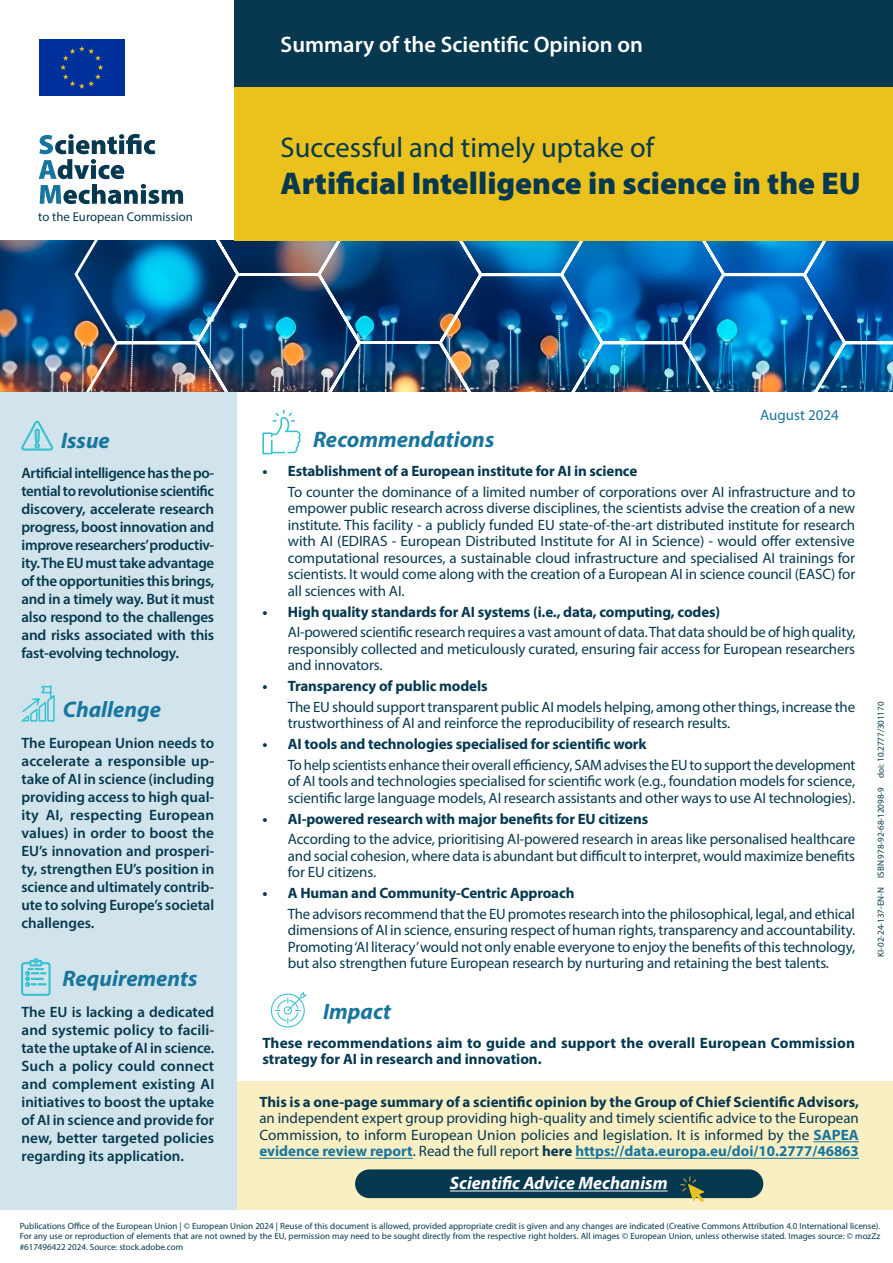
<style>
.page{position:relative;width:893px;height:1263px;background:#fff}
.page>*{position:absolute;margin:0;border:0;box-sizing:border-box;transform-origin:0 0}
.t1{font:900 31.5px "Myriad Pro";color:#06394f}
.t2{font:28.5px "Myriad Pro";color:#06394f}
.highlight{font:italic 700 22.5px "Myriad Pro";color:#18759e}
.t3{font:600 22.5px "Myriad Pro";color:#fff}
.highlight-2{font:italic 700 18px "Myriad Pro";color:#fff}
.no_bullet{font:15px/16.5px "Myriad Pro";letter-spacing:-.01em;color:#06394f;text-align:justify}
.Highlight_small{font:600 15px/18px "Myriad Pro";letter-spacing:-.005em;color:#06394f;text-align:justify}
.Body_text{font:700 15px/16.5px "Myriad Pro";letter-spacing:-.01em;color:#06394f}
.t4{font:15px "Myriad Pro";color:#18759e}
.t5{font:12.75px "Myriad Pro";color:#06394f}
.t6{font:9px/10.5px "Myriad Pro";color:#06394f;text-align:justify}
.s1{font-weight:700}
.s2{font-weight:700;color:#18759e}
</style>
<div class="page">
<img style="left:0;top:178px;width:893px;height:277px">
<div style="left:39px;top:39px;width:86px;height:57px;background:#00309c"></div>
<svg style="left:60px;top:46px;width:43px;height:43px"></svg>
<svg style="left:39px;top:134px;width:144px;height:70px"></svg>
<div style="left:234px;top:0;width:659px;height:87px;background:#08384f"></div>
<div style="left:234px;top:87px;width:659px;height:153px;background:#eac11d"></div>
<div style="left:0;top:391px;width:237px;height:819px;background:#d1e3eb"></div>
<div style="left:237px;top:1081px;width:656px;height:129px;background:#faefc3"></div>
<div style="left:355px;top:1169px;width:408px;height:29px;background:#06394f;border-radius:14px"></div>
<hr style="left:450px;top:1190px;width:218px;height:1px;background:#fff">
<svg style="left:21px;top:420px;width:32px;height:31px"></svg>
<svg style="left:21px;top:685px;width:34px;height:37px"></svg>
<svg style="left:21px;top:958px;width:29px;height:37px"></svg>
<svg style="left:262px;top:410px;width:40px;height:44px"></svg>
<svg style="left:271px;top:992px;width:35px;height:35px"></svg>
<hr style="left:813px;top:1141px;width:46px;height:1px;background:#18759e">
<hr style="left:259px;top:1158px;width:154px;height:1px;background:#18759e">
<hr style="left:575px;top:1158px;width:284px;height:1px;background:#18759e">
<svg style="left:680px;top:1176px;width:24px;height:26px"></svg>
<h3 class="t3" style="left:281px;top:30px;width:364px">Summary of the Scientific Opinion on</h3>
<p class="t5" style="left:38px;top:209px;width:156px">to the European Commission</p>
<h2 class="t2" style="left:281px;top:130px;width:375px">Successful and timely uptake of</h2>
<h2 class="t1" style="left:281px;top:163px;width:582px">Artificial Intelligence in science in the EU</h2>
<p class="highlight" style="left:61px;top:425px;width:50px">Issue</p>
<p class="Highlight_small" style="left:22px;top:464px;width:194px">Artificial intelligence has the po&shy;tential to revolutionise scientific discovery, accelerate research progress, boost innovation and improve researchers’productiv&shy;ity. The EU must take advantage of the opportunities this brings, and in a timely way. But it must also respond to the challenges and risks associated with this fast-evolving technology.</p>
<p class="highlight" style="left:63px;top:695px;width:99px">Challenge</p>
<p class="Highlight_small" style="left:22px;top:733px;width:194px">The European Union needs to accelerate a responsible up&shy;take of AI in science (including providing access to high qual&shy;ity AI, respecting European values) in order to boost the EU’s innovation and prosperi&shy;ty, strengthen EU’s position in science and ultimately contrib&shy;ute to solving Europe’s societal challenges.</p>
<p class="highlight" style="left:63px;top:964px;width:136px">Requirements</p>
<p class="Highlight_small" style="left:22px;top:1002px;width:194px">The EU is lacking a dedicated and systemic policy to facili&shy;tate the uptake of AI in science.<br>Such a policy could connect and complement existing AI initiatives to boost the uptake of AI in science and provide for new, better targeted policies regarding its application.</p>
<h2 class="t4" style="left:760px;top:406px;width:80px">August 2024</h2>
<p class="highlight" style="left:313px;top:425px;width:183px">Recommendations</p>
<p class="Body_text" style="left:262px;top:462px;width:376px">• Establishment of a European institute for AI in science</p>
<p class="no_bullet" style="left:288px;top:483px;width:569px">To counter the dominance of a limited number of corporations over AI infrastructure and to empower public research across diverse disciplines, the scientists advise the creation of a new institute. This facility - a publicly funded EU state-of-the-art distributed institute for research with AI (EDIRAS - European Distributed Institute for AI in Science) - would offer extensive computational resources, a sustainable cloud infrastructure and specialised AI trainings for scientists. It would come along with the creation of a European AI in science council (EASC) for all sciences with AI.</p>
<p class="Body_text" style="left:262px;top:603px;width:459px">• High quality standards for AI systems (i.e., data, computing, codes)</p>
<p class="no_bullet" style="left:288px;top:624px;width:569px">AI-powered scientific research requires a vast amount of data. That data should be of high quality, responsibly collected and meticulously curated, ensuring fair access for European researchers and innovators.</p>
<p class="Body_text" style="left:262px;top:677px;width:227px">• Transparency of public models</p>
<p class="no_bullet" style="left:288px;top:698px;width:569px">The EU should support transparent public AI models helping, among other things, increase the trustworthiness of AI and reinforce the reproducibility of research results.</p>
<p class="Body_text" style="left:262px;top:735px;width:386px">• AI tools and technologies specialised for scientific work</p>
<p class="no_bullet" style="left:288px;top:756px;width:569px">To help scientists enhance their overall efficiency, SAM advises the EU to support the development of AI tools and technologies specialised for scientific work (e.g., foundation models for science, scientific large language models, AI research assistants and other ways to use AI technologies).</p>
<p class="Body_text" style="left:262px;top:810px;width:387px">• AI-powered research with major benefits for EU citizens</p>
<p class="no_bullet" style="left:288px;top:831px;width:569px">According to the advice, prioritising AI-powered research in areas like personalised healthcare and social cohesion, where data is abundant but difficult to interpret, would maximize benefits for EU citizens.</p>
<p class="Body_text" style="left:262px;top:884px;width:314px">• A Human and Community-Centric Approach</p>
<p class="no_bullet" style="left:288px;top:905px;width:569px">The advisors recommend that the EU promotes research into the philosophical, legal, and ethical dimensions of AI in science, ensuring respect of human rights, transparency and accountability.<br>Promoting ‘AI literacy’ would not only enable everyone to enjoy the benefits of this technology, but also strengthen future European research by nurturing and retaining the best talents.</p>
<p class="highlight" style="left:323px;top:996px;width:69px">Impact</p>
<p class="Body_text" style="left:262px;top:1034px;width:594px">These recommendations aim to guide and support the overall European Commission strategy for AI in research and innovation.</p>
<p class="no_bullet" style="left:259px;top:1093px;width:601px"><span class="s1">This is a one-page summary of a scientific opinion by the Group of Chief Scientific Advisors, </span>an independent expert group providing high-quality and timely scientific advice to the European Commission, to inform European Union policies and legislation. It is informed by the <span class="s2">SAPEA evidence review report</span>. Read the full report <span class="s1">here</span> <span class="s2">https://data.europa.eu/doi/10.2777/46863</span></p>
<p class="highlight-2" style="left:450px;top:1171px;width:219px">Scientific Advice Mechanism</p>
<p class="t6" style="left:875px;top:957px;width:257px;rotate:-90deg">KI-02-24-137-EN-N ISBN 978-92-68-12098-9 doi: 10.2777/301170</p>
<p class="t6" style="left:20px;top:1220px;width:862px">Publications Office of the European Union | © European Union 2024 | Reuse of this document is allowed, provided appropriate credit is given and any changes are indicated (Creative Commons Attribution 4.0 International license).<br>For any use or reproduction of elements that are not owned by the EU, permission may need to be sought directly from the respective right holders. All images © European Union, unless otherwise stated. Images source: © mozZz #617496422 2024. Source: stock.adobe.com</p>
</div>
